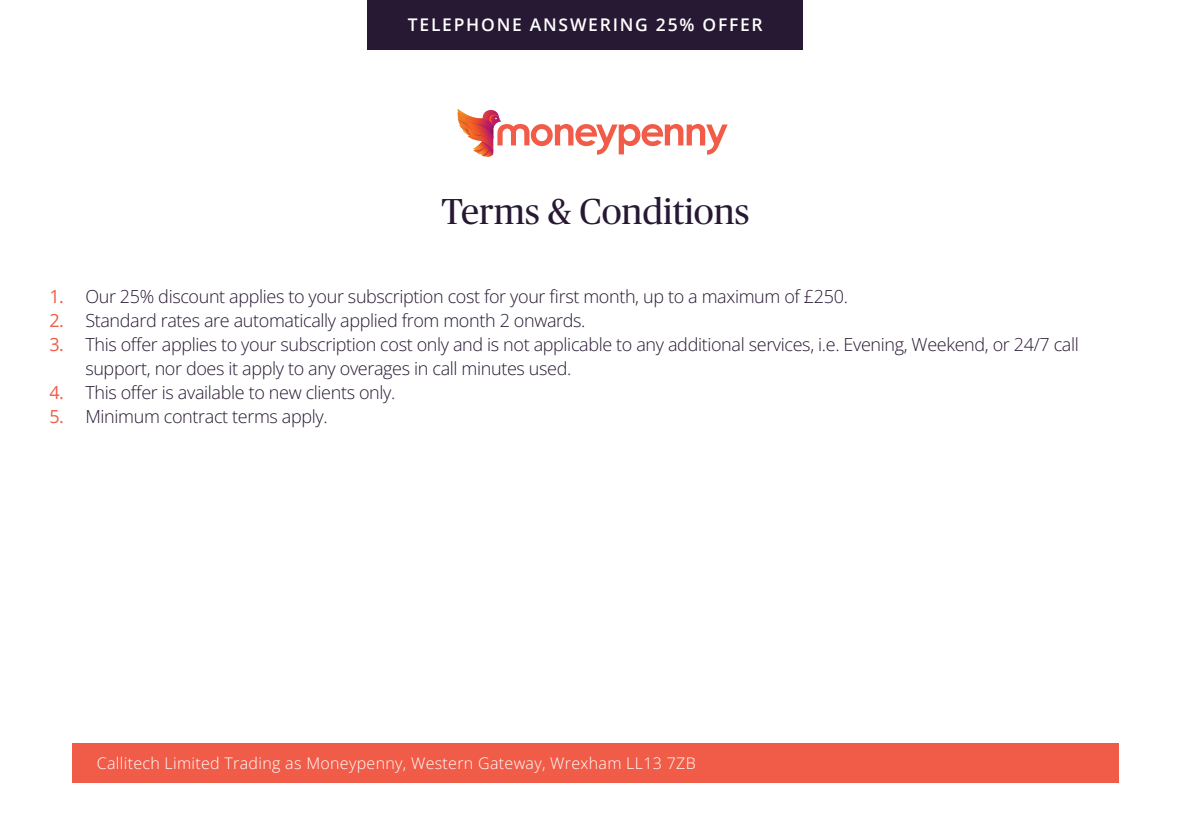
<style>
.page{position:relative;width:1191px;height:840px;background:#fff}
.page>*{position:absolute;margin:0;border:0;box-sizing:border-box;transform-origin:0 0}
.t1{font:36px "Publico";color:#271833}
.t2{font:300 18px/24px "Open Sans";letter-spacing:-.02em;color:#271833}
.t3{font:600 17.4px "Open Sans";letter-spacing:.1em;color:#fff}
.t4{font:300 16px "Open Sans";letter-spacing:.02em;color:#fff}
.s1{font-weight:400;color:#f15c48}
</style>
<div class="page">
<div style="left:72px;top:743px;width:1047px;height:39px;background:#f15c48"></div>
<svg style="left:457px;top:109px;width:270px;height:48px"></svg>
<div style="left:367px;top:0;width:436px;height:49px;background:#271833"></div>
<p class="t3" style="left:408px;top:13px;width:356px">TELEPHONE ANSWERING 25% OFFER</p>
<p class="t1" style="left:441px;top:191px;width:309px">Terms &amp; Conditions</p>
<p class="t2" style="left:49px;top:284px;width:800px"><span class="s1">1.</span> Our 25% discount applies to your subscription cost for your first month, up to a maximum of £250.</p>
<p class="t2" style="left:49px;top:308px;width:538px"><span class="s1">2.</span> Standard rates are automatically applied from month 2 onwards.</p>
<p class="t2" style="left:85px;top:332px;width:995px;text-indent:-36px"><span class="s1">3.</span> This offer applies to your subscription cost only and is not applicable to any additional services, i.e. Evening, Weekend, or 24/7 call support, nor does it apply to any overages in call minutes used.</p>
<p class="t2" style="left:49px;top:380px;width:347px"><span class="s1">4.</span> This offer is available to new clients only.</p>
<p class="t2" style="left:49px;top:404px;width:280px"><span class="s1">5.</span> Minimum contract terms apply.</p>
<p class="t4" style="left:97px;top:751px;width:600px">Callitech Limited Trading as Moneypenny, Western Gateway, Wrexham LL13 7ZB</p>
</div>
